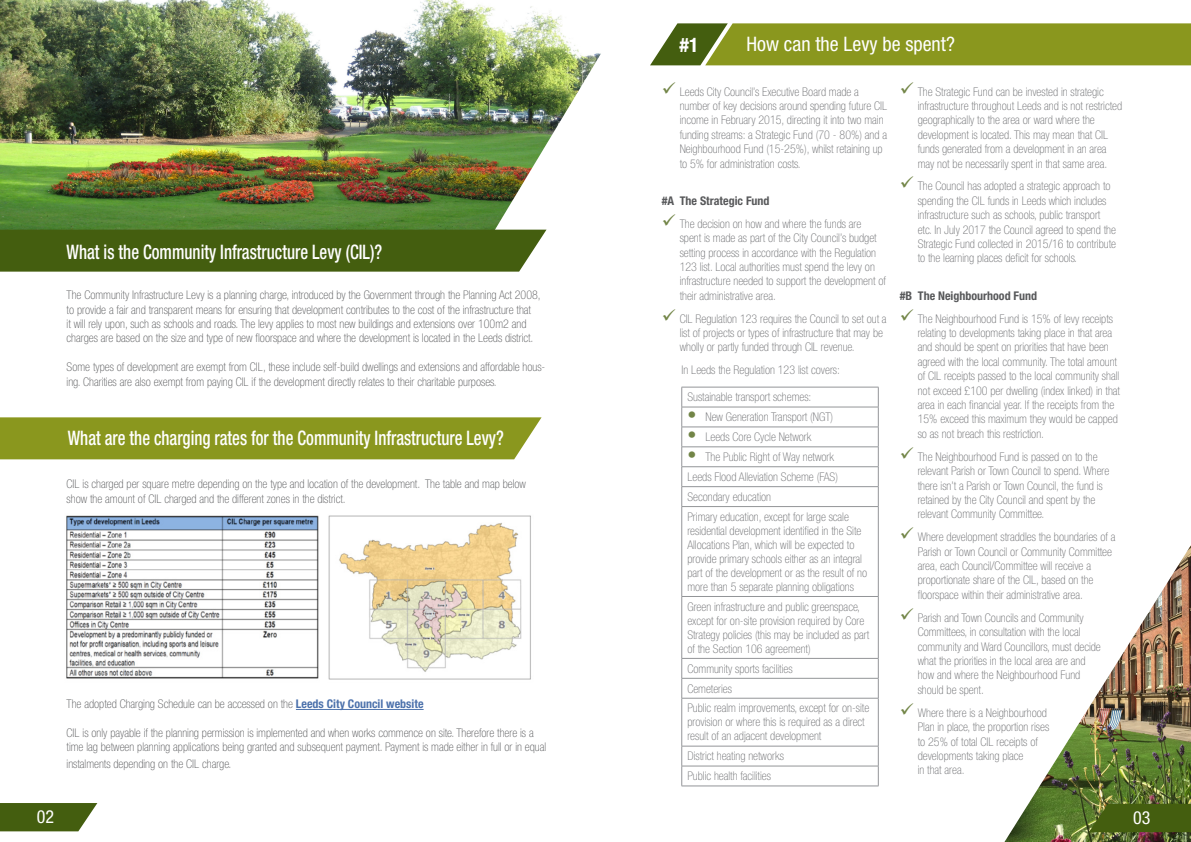
<style>
.page{position:relative;width:1191px;height:842px;background:#fff}
.page>*{position:absolute;margin:0;border:0;box-sizing:border-box;transform-origin:0 0}
.t1{font:500 condensed 20px "Helvetica Neue LT Std";color:#fff;scale:.84 1}
.t2{font:condensed 20px "Helvetica Neue LT Std";color:#fff}
.t3{font:700 condensed 20px "Helvetica Neue LT Std";color:#fff}
.t4{font:condensed 18px "Helvetica Neue LT Std";color:#fff}
.t5{font:100 condensed 12px/14.4px "Helvetica Neue LT Std";color:#6c6d70}
.t6{font:100 condensed 12px/14.4px "Helvetica Neue LT Std";color:#57585a}
.t7{font:700 condensed 12px "Helvetica Neue LT Std";color:#57585a}
.s1{font-weight:700;color:#4d72ac}
.s2{font-weight:800;font-size:18px;color:#728547}
</style>
<div class="page">
<img style="left:1004px;top:545px;width:187px;height:297px">
<img style="left:0;top:0;width:393px;height:230px">
<svg style="left:650px;top:23px;width:541px;height:42px;background:#889626"></svg>
<svg style="left:0;top:803px;width:97px;height:28px;background:#556d25"></svg>
<svg style="left:1089px;top:804px;width:102px;height:28px;background:#486113"></svg>
<hr style="left:681px;top:387px;width:197px;height:1px;background:#939598">
<hr style="left:681px;top:407px;width:197px;height:1px;background:#939598">
<hr style="left:681px;top:427px;width:197px;height:1px;background:#939598">
<hr style="left:681px;top:447px;width:197px;height:1px;background:#939598">
<hr style="left:681px;top:466px;width:197px;height:1px;background:#939598">
<hr style="left:681px;top:486px;width:197px;height:1px;background:#939598">
<svg style="left:681px;top:387px;width:1px;height:119px"></svg>
<svg style="left:878px;top:387px;width:1px;height:119px"></svg>
<hr style="left:681px;top:506px;width:197px;height:1px;background:#939598">
<hr style="left:681px;top:507px;width:1px;height:89px;background:#939598">
<hr style="left:878px;top:507px;width:1px;height:89px;background:#939598">
<hr style="left:681px;top:596px;width:197px;height:1px;background:#939598">
<hr style="left:681px;top:597px;width:1px;height:61px;background:#939598">
<hr style="left:878px;top:597px;width:1px;height:61px;background:#939598">
<hr style="left:681px;top:658px;width:197px;height:1px;background:#939598">
<hr style="left:681px;top:678px;width:197px;height:1px;background:#939598">
<svg style="left:681px;top:659px;width:1px;height:39px"></svg>
<svg style="left:878px;top:659px;width:1px;height:39px"></svg>
<hr style="left:681px;top:698px;width:197px;height:1px;background:#939598">
<hr style="left:681px;top:698px;width:1px;height:48px;background:#939598">
<hr style="left:878px;top:698px;width:1px;height:48px;background:#939598">
<hr style="left:681px;top:746px;width:197px;height:1px;background:#939598">
<hr style="left:681px;top:766px;width:197px;height:1px;background:#939598">
<svg style="left:681px;top:746px;width:1px;height:40px"></svg>
<svg style="left:878px;top:746px;width:1px;height:40px"></svg>
<hr style="left:681px;top:786px;width:197px;height:1px;background:#939598">
<div style="left:0;top:417px;width:541px;height:42px;background:#8a971e"></div>
<img style="left:66px;top:515px;width:253px;height:164px">
<img style="left:328px;top:515px;width:203px;height:165px">
<hr style="left:296px;top:709px;width:127px;height:1px;background:#4d72ac">
<img style="left:393px;top:0;width:208px;height:231px">
<div style="left:0;top:230px;width:546px;height:42px;background:#445e0f"></div>
<p class="t1" style="left:67px;top:240px;width:377px">What is the Community Infrastructure Levy (CIL)?</p>
<p class="t6" style="left:67px;top:288px;width:476px">The Community Infrastructure Levy is a planning charge, introduced by the Government through the Planning Act 2008, to provide a fair and transparent means for ensuring that development contributes to the cost of the infrastructure that<br>it will rely upon, such as schools and roads. The levy applies to most new buildings and extensions over 100m2 and charges are based on the size and type of new floorspace and where the development is located in the Leeds district.</p>
<p class="t6" style="left:67px;top:360px;width:480px">Some types of development are exempt from CIL, these include self-build dwellings and extensions and affordable hous&shy;ing. Charities are also exempt from paying CIL if the development directly relates to their charitable purposes.</p>
<p class="t1" style="left:68px;top:426px;width:520px">What are the charging rates for the Community Infrastructure Levy?</p>
<p class="t6" style="left:67px;top:477px;width:461px">CIL is charged per square metre depending on the type and location of the development. The table and map below show the amount of CIL charged and the different zones in the district.</p>
<p class="t6" style="left:67px;top:697px;width:358px">The adopted Charging Schedule can be accessed on the <span class="s1">Leeds City Council website</span></p>
<p class="t6" style="left:67px;top:725px;width:481px">CIL is only payable if the planning permission is implemented and when works commence on site. Therefore there is a time lag between planning applications being granted and subsequent payment. Payment is made either in full or in equal</p>
<p class="t6" style="left:67px;top:757px;width:166px">instalments depending on the CIL charge.</p>
<p class="t4" style="left:37px;top:806px;width:19px">02</p>
<p class="t3" style="left:679px;top:32px;width:21px">#1</p>
<p class="t2" style="left:746px;top:32px;width:210px">How can the Levy be spent?</p>
<p class="t5" style="left:679px;top:84px;width:209px">Leeds City Council’s Executive Board made a number of key decisions around spending future CIL income in February 2015, directing it into two main funding streams: a Strategic Fund (70 - 80%) and a Neighbourhood Fund (15-25%), whilst retaining up to 5% for administration costs.</p>
<p class="t7" style="left:661px;top:193px;width:109px">#A The Strategic Fund</p>
<p class="t5" style="left:679px;top:216px;width:208px">The decision on how and where the funds are spent is made as part of the City Council’s budget setting process in accordance with the Regulation 123 list. Local authorities must spend the levy on infrastructure needed to support the development of their administrative area.</p>
<p class="t5" style="left:679px;top:311px;width:208px">CIL Regulation 123 requires the Council to set out a list of projects or types of infrastructure that may be wholly or partly funded through CIL revenue.</p>
<p class="t5" style="left:681px;top:363px;width:160px">In Leeds the Regulation 123 list covers:</p>
<p class="t5" style="left:687px;top:390px;width:125px">Sustainable transport schemes:</p>
<p class="t5" style="left:687px;top:410px;width:147px"><span class="s2">•</span> New Generation Transport (NGT)</p>
<p class="t5" style="left:687px;top:430px;width:125px"><span class="s2">•</span> Leeds Core Cycle Network</p>
<p class="t5" style="left:687px;top:450px;width:148px"><span class="s2">•</span> The Public Right of Way network</p>
<p class="t5" style="left:687px;top:469px;width:152px">Leeds Flood Alleviation Scheme (FAS)</p>
<p class="t5" style="left:687px;top:489px;width:85px">Secondary education</p>
<p class="t5" style="left:687px;top:509px;width:181px;line-height:14px">Primary education, except for large scale residential development identified in the Site Allocations Plan, which will be expected to provide primary schools either as an integral part of the development or as the result of no more than 5 separate planning obligations</p>
<p class="t5" style="left:687px;top:599px;width:183px;line-height:14px">Green infrastructure and public greenspace, except for on-site provision required by Core Strategy policies (this may be included as part of the Section 106 agreement)</p>
<p class="t5" style="left:687px;top:661px;width:107px">Community sports facilities</p>
<p class="t5" style="left:687px;top:681px;width:46px">Cemeteries</p>
<p class="t5" style="left:687px;top:701px;width:183px;line-height:14px">Public realm improvements, except for on-site provision or where this is required as a direct result of an adjacent development</p>
<p class="t5" style="left:687px;top:749px;width:98px">District heating networks</p>
<p class="t5" style="left:687px;top:769px;width:85px">Public health facilities</p>
<p class="t5" style="left:917px;top:84px;width:206px">The Strategic Fund can be invested in strategic infrastructure throughout Leeds and is not restricted geographically to the area or ward where the development is located. This may mean that CIL funds generated from a development in an area may not be necessarily spent in that same area.</p>
<p class="t5" style="left:917px;top:179px;width:200px">The Council has adopted a strategic approach to spending the CIL funds in Leeds which includes infrastructure such as schools, public transport etc. In July 2017 the Council agreed to spend the Strategic Fund collected in 2015/16 to contribute to the learning places deficit for schools.</p>
<p class="t7" style="left:899px;top:288px;width:139px">#B The Neighbourhood Fund</p>
<p class="t5" style="left:917px;top:311px;width:204px">The Neighbourhood Fund is 15% of levy receipts relating to developments taking place in that area and should be spent on priorities that have been agreed with the local community. The total amount of CIL receipts passed to the local community shall not exceed £100 per dwelling (index linked) in that area in each financial year. If the receipts from the 15% exceed this maximum they would be capped so as not breach this restriction.</p>
<p class="t5" style="left:917px;top:449px;width:193px">The Neighbourhood Fund is passed on to the relevant Parish or Town Council to spend. Where there isn’t a Parish or Town Council, the fund is retained by the City Council and spent by the relevant Community Committee.</p>
<p class="t5" style="left:917px;top:530px;width:199px">Where development straddles the boundaries of a Parish or Town Council or Community Committee area, each Council/Committee will receive a proportionate share of the CIL, based on the floorspace within their administrative area.</p>
<p class="t5" style="left:917px;top:610px;width:185px">Parish and Town Councils and Community Committees, in consultation with the local community and Ward Councillors, must decide what the priorities in the local area are and how and where the Neighbourhood Fund should be spent.</p>
<p class="t5" style="left:917px;top:705px;width:133px">Where there is a Neighbourhood<br>Plan in place, the proportion rises to 25% of total CIL receipts of developments taking place<br>in that area.</p>
<p class="t4" style="left:1133px;top:808px;width:19px">03</p>
</div>
